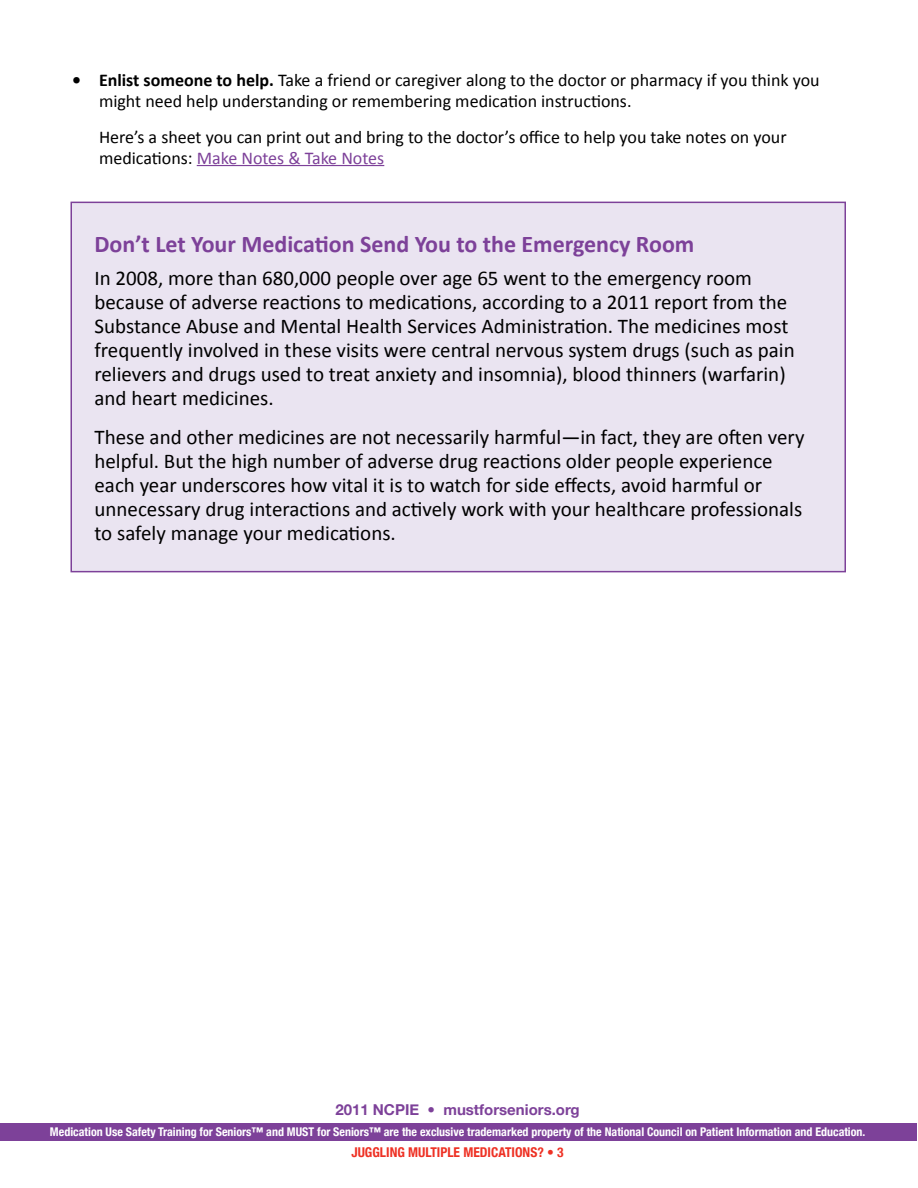
<style>
.page{position:relative;width:918px;height:1188px;background:#fff}
.page>*{position:absolute;margin:0;border:0;box-sizing:border-box;transform-origin:0 0}
.t1{font:700 24px "Calibri";color:#7d4199}
.t2{font:21px/24px "Calibri";color:#000}
.t3{font:18px/21px "Calibri";color:#000}
.t4{font:700 15px "Helvetica Neue";color:#7d4199}
.t5{font:700 condensed 13.5px "Helvetica Neue";color:#ee3124}
.t6{font:700 condensed 12px "Helvetica Neue";color:#fff}
.s1{font-weight:700}
.s2{color:#7d4199}
</style>
<div class="page">
<div style="left:0;top:1123px;width:916px;height:18px;background:#7d4199"></div>
<div style="left:71px;top:202px;width:774px;height:370px;background:#eae4f1"></div>
<div style="left:70px;top:202px;width:776px;height:370px;border:2px solid #7d4199"></div>
<hr style="left:197px;top:165px;width:187px;height:1px;background:#7d4199">
<p class="t3" style="left:99px;top:68px;width:722px;text-indent:-27px"><span class="s1">• Enlist someone to help.</span> Take a friend or caregiver along to the doctor or pharmacy if you think you might need help understanding or remembering medication instructions.</p>
<p class="t3" style="left:99px;top:125px;width:689px">Here’s a sheet you can print out and bring to the doctor’s office to help you take notes on your medications: <span class="s2">Make Notes &amp; Take Notes</span></p>
<p class="t1" style="left:94px;top:229px;width:601px">Don’t Let Your Medication Send You to the Emergency Room</p>
<p class="t2" style="left:94px;top:265px;width:702px">In 2008, more than 680,000 people over age 65 went to the emergency room because of adverse reactions to medications, according to a 2011 report from the Substance Abuse and Mental Health Services Administration. The medicines most frequently involved in these visits were central nervous system drugs (such as pain relievers and drugs used to treat anxiety and insomnia), blood thinners (warfarin) and heart medicines.</p>
<p class="t2" style="left:94px;top:424px;width:712px">These and other medicines are not necessarily harmful—in fact, they are often very helpful. But the high number of adverse drug reactions older people experience each year underscores how vital it is to watch for side effects, avoid harmful or unnecessary drug interactions and actively work with your healthcare professionals to safely manage your medications.</p>
<p class="t4" style="left:335px;top:1101px;width:246px">2011 NCPIE • mustforseniors.org</p>
<p class="t6" style="left:50px;top:1125px;width:817px">Medication Use Safety Training for Seniors™ and MUST for Seniors™ are the exclusive trademarked property of the National Council on Patient Information and Education.</p>
<p class="t5" style="left:351px;top:1144px;width:214px">JUGGLING MULTIPLE MEDICATIONS? • 3</p>
</div>
